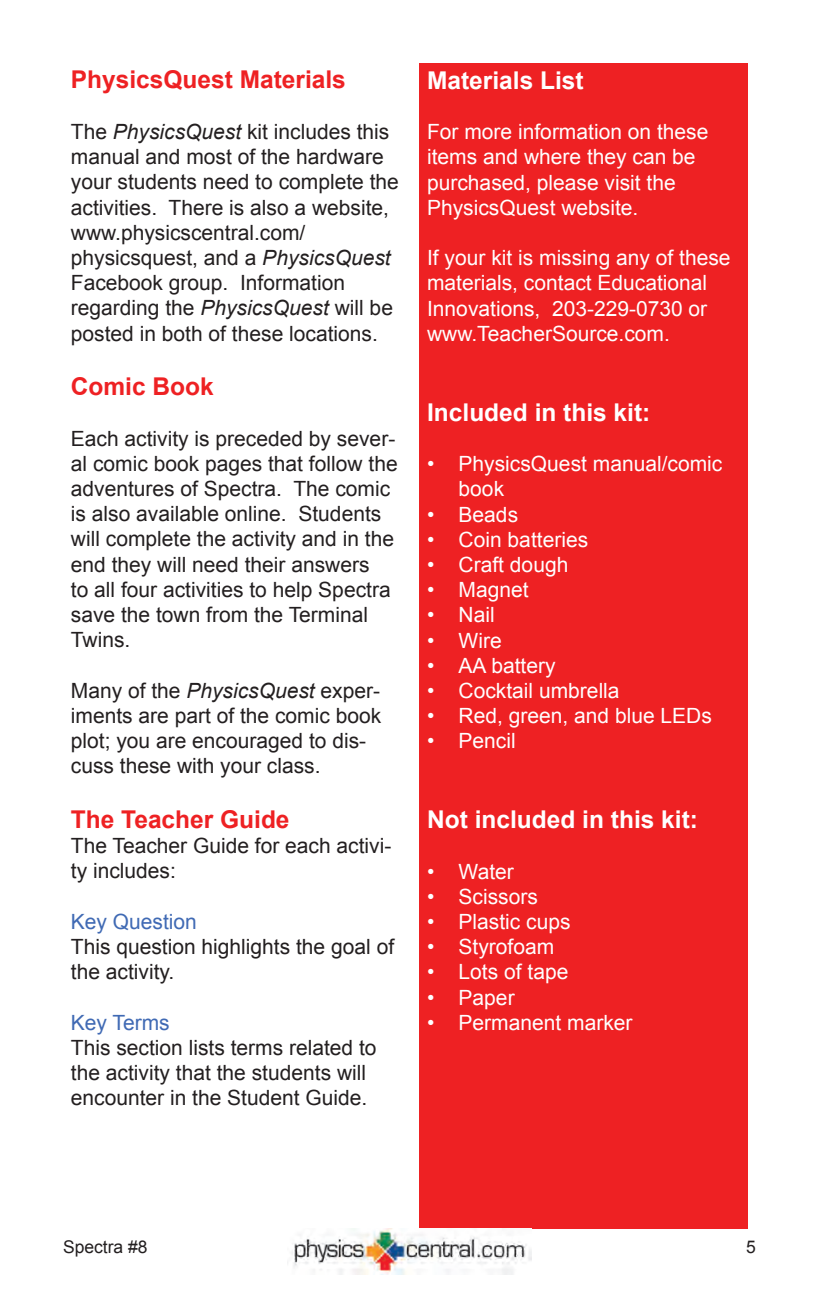
<style>
.page{position:relative;width:819px;height:1292px;background:#fff}
.page>*{position:absolute;margin:0;border:0;box-sizing:border-box;transform-origin:0 0}
.t1{font:700 24.5px "Arial";color:#fff}
.t2{font:700 24.5px "Arial";color:#ee2123}
.t3{font:21px/25.2px "Arial";color:#231f20}
.t4{font:21px/25.2px "Arial";color:#fff}
.t5{font:21px "Arial";color:#406ab4}
.t6{font:17.5px "Arial";color:#231f20}
.s1{font-style:italic}
</style>
<div class="page">
<img style="left:287px;top:1228px;width:245px;height:46px">
<div style="left:419px;top:63px;width:329px;height:1165px;background:#ee2123"></div>
<p class="t2" style="left:71px;top:63px;width:277px">PhysicsQuest Materials</p>
<p class="t3" style="left:71px;top:119px;width:330px">The <span class="s1">PhysicsQuest</span> kit includes this manual and most of the hardware your students need to complete the activities. There is also a website, www.physicscentral.com/ physicsquest, and a <span class="s1">PhysicsQuest </span>Facebook group. Information regarding the <span class="s1">PhysicsQuest</span> will be posted in both of these locations.</p>
<p class="t2" style="left:71px;top:370px;width:144px">Comic Book</p>
<p class="t3" style="left:71px;top:426px;width:328px">Each activity is preceded by sever&shy;al comic book pages that follow the adventures of Spectra. The comic is also available online. Students will complete the activity and in the end they will need their answers<br>to all four activities to help Spectra save the town from the Terminal<br>Twins.</p>
<p class="t3" style="left:71px;top:678px;width:312px">Many of the <span class="s1">PhysicsQuest</span> exper&shy;iments are part of the comic book plot; you are encouraged to dis&shy;cuss these with your class.</p>
<p class="t2" style="left:71px;top:803px;width:220px">The Teacher Guide</p>
<p class="t3" style="left:71px;top:833px;width:322px">The Teacher Guide for each activi&shy;ty includes:</p>
<p class="t5" style="left:71px;top:907px;width:128px">Key Question</p>
<p class="t3" style="left:71px;top:934px;width:325px">This question highlights the goal of the activity.</p>
<p class="t5" style="left:71px;top:1008px;width:100px">Key Terms</p>
<p class="t3" style="left:71px;top:1035px;width:307px">This section lists terms related to the activity that the students will encounter in the Student Guide.</p>
<p class="t1" style="left:427px;top:64px;width:158px">Materials List</p>
<p class="t4" style="left:427px;top:119px;width:283px">For more information on these items and where they can be purchased, please visit the<br>PhysicsQuest website.</p>
<p class="t4" style="left:427px;top:245px;width:305px">If your kit is missing any of these materials, contact Educational<br>Innovations, 203-229-0730 or www.TeacherSource.com.</p>
<p class="t1" style="left:427px;top:396px;width:225px">Included in this kit:</p>
<p class="t4" style="left:459px;top:451px;width:265px;text-indent:-31px">• PhysicsQuest manual/comic book</p>
<p class="t4" style="left:427px;top:502px;width:93px">• Beads</p>
<p class="t4" style="left:427px;top:527px;width:163px">• Coin batteries</p>
<p class="t4" style="left:427px;top:552px;width:143px">• Craft dough</p>
<p class="t4" style="left:427px;top:577px;width:103px">• Magnet</p>
<p class="t4" style="left:427px;top:602px;width:69px">• Nail</p>
<p class="t4" style="left:427px;top:628px;width:76px">• Wire</p>
<p class="t4" style="left:427px;top:653px;width:130px">• AA battery</p>
<p class="t4" style="left:427px;top:678px;width:194px">• Cocktail umbrella</p>
<p class="t4" style="left:427px;top:703px;width:286px">• Red, green, and blue LEDs</p>
<p class="t4" style="left:427px;top:728px;width:90px">• Pencil</p>
<p class="t1" style="left:427px;top:803px;width:272px">Not included in this kit:</p>
<p class="t4" style="left:427px;top:859px;width:88px">• Water</p>
<p class="t4" style="left:427px;top:884px;width:112px">• Scissors</p>
<p class="t4" style="left:427px;top:909px;width:145px">• Plastic cups</p>
<p class="t4" style="left:427px;top:934px;width:129px">• Styrofoam</p>
<p class="t4" style="left:427px;top:959px;width:143px">• Lots of tape</p>
<p class="t4" style="left:427px;top:985px;width:89px">• Paper</p>
<p class="t4" style="left:427px;top:1010px;width:207px">• Permanent marker</p>
<p class="t6" style="left:63px;top:1235px;width:86px">Spectra #8</p>
<p class="t6" style="left:746px;top:1235px;width:11px">5</p>
</div>
